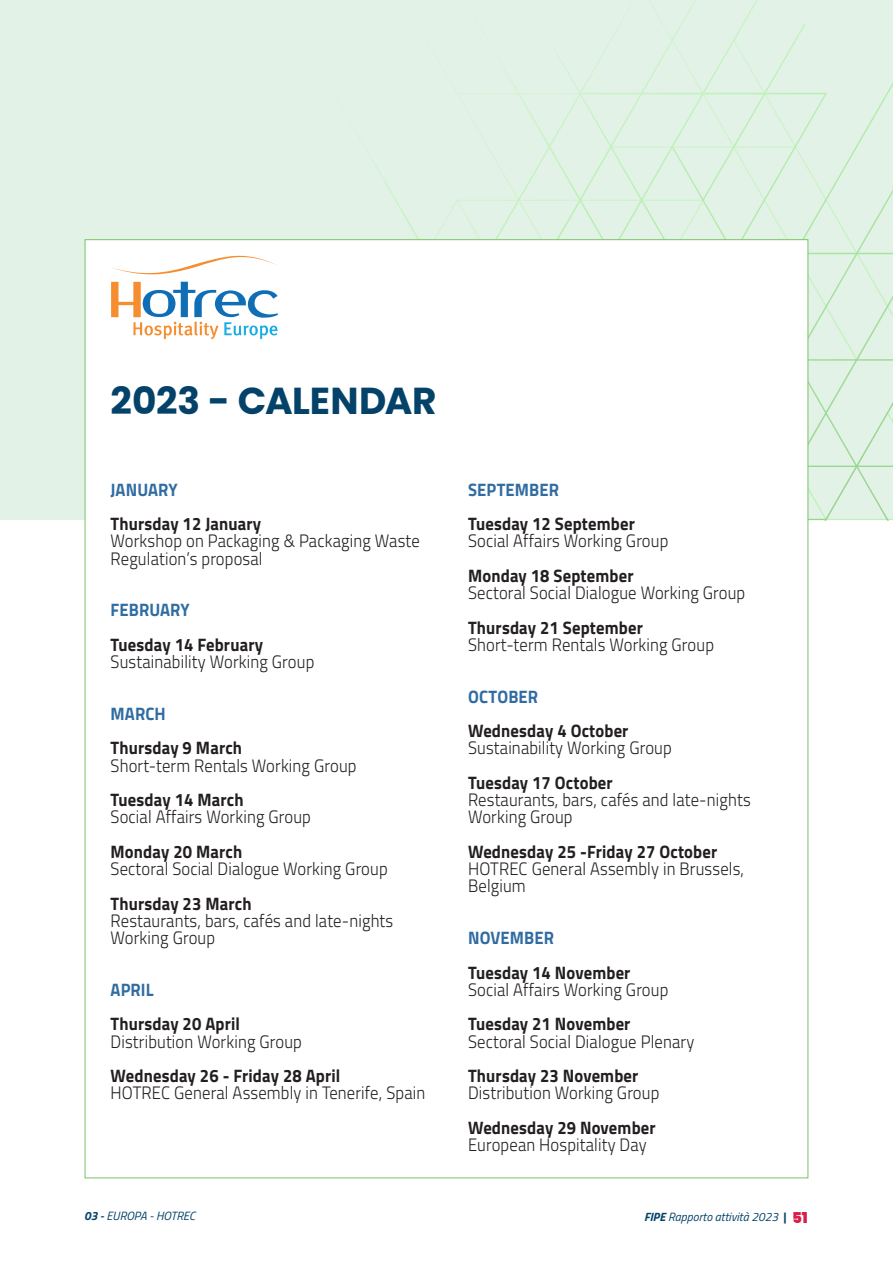
<style>
.page{position:relative;width:893px;height:1263px;background:#fff}
.page>*{position:absolute;margin:0;border:0;box-sizing:border-box;transform-origin:0 0}
.t1{font:700 37.5px "Poppins";letter-spacing:-.01em;color:#044269}
.t2{font:300 18px/17.2px "Titillium Web";letter-spacing:.01em;color:#231f20;scale:.92 1}
.t3{font:700 18px "Titillium Web";letter-spacing:.01em;color:#231f20;scale:.92 1}
.t4{font:700 18px "Titillium Web";letter-spacing:.005em;color:#306ca2;scale:.92 1}
.t5{font:italic 12px "Titillium Web";color:#044269}
.s1{font-weight:700}
.s2{font-weight:600}
.s3{font-weight:700;font-style:normal}
.s4{font-family:"Poppins";font-weight:900;font-style:normal;font-size:15px;color:#d91e47}
</style>
<div class="page">
<div style="left:0;top:0;width:893px;height:520px;background:#e3f2e7"></div>
<div style="left:85px;top:239px;width:723px;height:939px;background:#fff"></div>
<svg style="left:111px;top:0;width:782px;height:520px"></svg>
<h1 class="t1" style="left:111px;top:379px;width:328px">2023 - CALENDAR</h1>
<p class="t4" style="left:111px;top:476px;width:75px">JANUARY</p>
<p class="t3" style="left:111px;top:510px;width:165px">Thursday 12 January</p>
<p class="t2" style="left:111px;top:532px;width:338px">Workshop on Packaging &amp; Packaging Waste<br>Regulation’s proposal</p>
<p class="t4" style="left:111px;top:596px;width:88px">FEBRUARY</p>
<p class="t3" style="left:111px;top:631px;width:167px">Tuesday 14 February</p>
<p class="t2" style="left:111px;top:652px;width:223px">Sustainability Working Group</p>
<p class="t4" style="left:111px;top:700px;width:62px">MARCH</p>
<p class="t3" style="left:111px;top:734px;width:144px">Thursday 9 March</p>
<p class="t2" style="left:111px;top:756px;width:269px">Short-term Rentals Working Group</p>
<p class="t3" style="left:111px;top:786px;width:146px">Tuesday 14 March</p>
<p class="t2" style="left:111px;top:807px;width:219px">Social Affairs Working Group</p>
<p class="t3" style="left:111px;top:838px;width:145px">Monday 20 March</p>
<p class="t2" style="left:111px;top:859px;width:303px">Sectoral Social Dialogue Working Group</p>
<p class="t3" style="left:111px;top:890px;width:155px">Thursday 23 March</p>
<p class="t2" style="left:111px;top:911px;width:309px">Restaurants, bars, cafés and late-nights<br>Working Group</p>
<p class="t4" style="left:111px;top:976px;width:48px">APRIL</p>
<p class="t3" style="left:111px;top:1010px;width:142px">Thursday 20 April</p>
<p class="t2" style="left:111px;top:1032px;width:210px">Distribution Working Group</p>
<p class="t3" style="left:111px;top:1062px;width:251px">Wednesday 26 - Friday 28 April</p>
<p class="t2" style="left:111px;top:1083px;width:344px">HOTREC General Assembly in Tenerife, Spain</p>
<p class="t5" style="left:84px;top:1207px;width:113px"><span class="s1">03</span> <span class="s2">-</span> EUROPA - HOTREC</p>
<p class="t4" style="left:468px;top:475px;width:100px">SEPTEMBER</p>
<p class="t3" style="left:468px;top:510px;width:183px">Tuesday 12 September</p>
<p class="t2" style="left:468px;top:531px;width:219px">Social Affairs Working Group</p>
<p class="t3" style="left:468px;top:562px;width:181px">Monday 18 September</p>
<p class="t2" style="left:468px;top:583px;width:303px">Sectoral Social Dialogue Working Group</p>
<p class="t3" style="left:468px;top:613px;width:192px">Thursday 21 September</p>
<p class="t2" style="left:468px;top:635px;width:269px">Short-term Rentals Working Group</p>
<p class="t4" style="left:468px;top:682px;width:78px">OCTOBER</p>
<p class="t3" style="left:468px;top:717px;width:176px">Wednesday 4 October</p>
<p class="t2" style="left:468px;top:738px;width:223px">Sustainability Working Group</p>
<p class="t3" style="left:468px;top:769px;width:159px">Tuesday 17 October</p>
<p class="t2" style="left:468px;top:790px;width:309px">Restaurants, bars, cafés and late-nights<br>Working Group</p>
<p class="t3" style="left:468px;top:838px;width:272px">Wednesday 25 -Friday 27 October</p>
<p class="t2" style="left:468px;top:859px;width:302px">HOTREC General Assembly in Brussels,<br>Belgium</p>
<p class="t4" style="left:468px;top:924px;width:95px">NOVEMBER</p>
<p class="t3" style="left:468px;top:958px;width:178px">Tuesday 14 November</p>
<p class="t2" style="left:468px;top:980px;width:219px">Social Affairs Working Group</p>
<p class="t3" style="left:468px;top:1010px;width:178px">Tuesday 21 November</p>
<p class="t2" style="left:468px;top:1032px;width:247px">Sectoral Social Dialogue Plenary</p>
<p class="t3" style="left:468px;top:1062px;width:187px">Thursday 23 November</p>
<p class="t2" style="left:468px;top:1083px;width:210px">Distribution Working Group</p>
<p class="t3" style="left:468px;top:1114px;width:205px">Wednesday 29 November</p>
<p class="t2" style="left:468px;top:1135px;width:196px">European Hospitality Day</p>
<p class="t5" style="left:644px;top:1208px;width:165px"><span class="s1">FIPE</span> Rapporto attività 2023 <span class="s3">|</span> <span class="s4">51</span></p>
</div>
